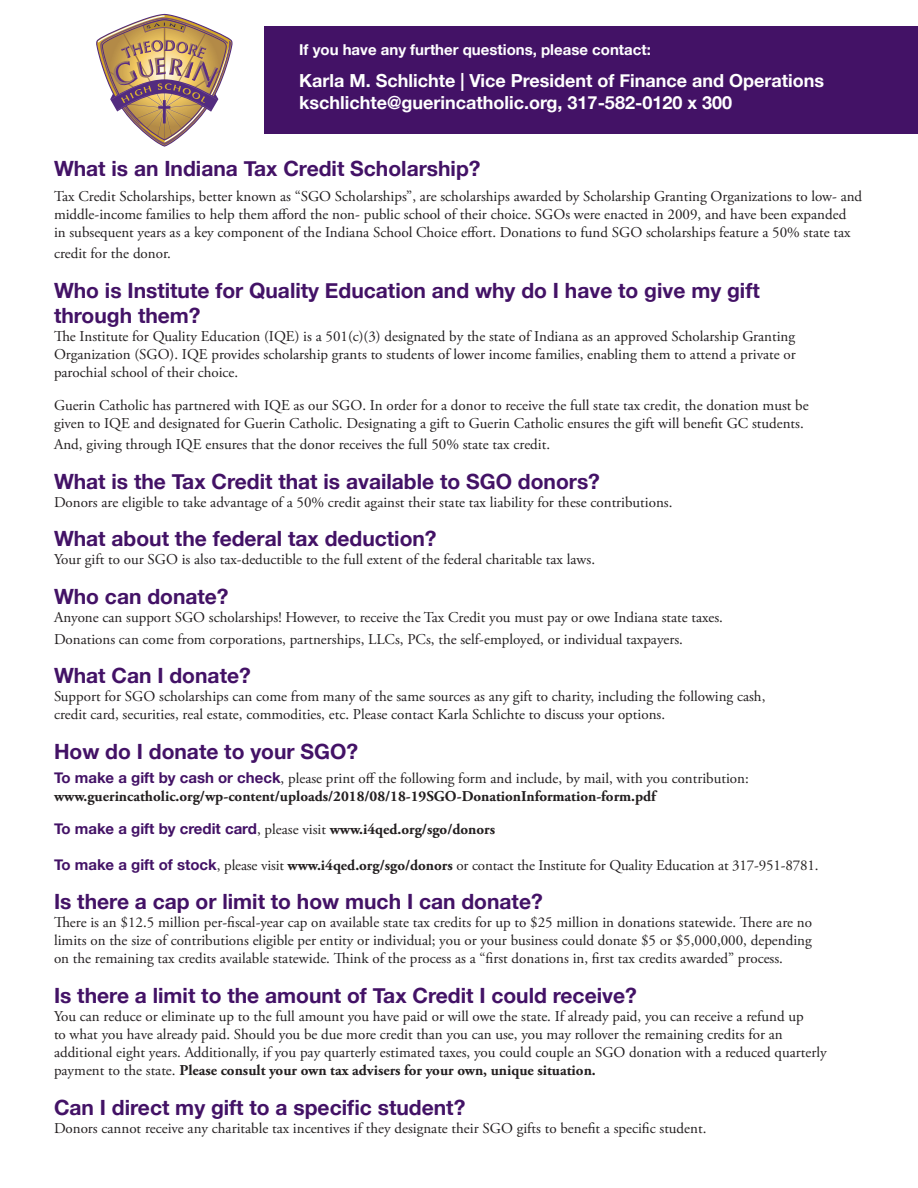
<style>
.page{position:relative;width:918px;height:1188px;background:#fff}
.page>*{position:absolute;margin:0;border:0;box-sizing:border-box;transform-origin:0 0}
.t1{font:700 21px/25.2px "Helvetica Neue";color:#431266}
.t2{font:700 18px "Helvetica Neue";color:#fff}
.t3{font:15px/18px "Adobe Garamond Pro";color:#231f20}
.t4{font:700 15px/18px "Adobe Garamond Pro";color:#231f20}
.t5{font:700 15px "Helvetica Neue";color:#fff}
.s1{font-family:"Helvetica Neue";color:#431266}
.s2{font-weight:400}
.s3{font-family:"Helvetica Neue";font-weight:700;color:#431266}
.s4{font-weight:700}
</style>
<div class="page">
<div style="left:265px;top:26px;width:653px;height:108px;background:#431266"></div>
<svg style="left:96px;top:14px;width:137px;height:133px"></svg>
<p class="t5" style="left:299px;top:38px;width:353px">If you have any further questions, please contact:</p>
<p class="t2" style="left:299px;top:66px;width:526px">Karla M. Schlichte | Vice President of Finance and Operations</p>
<p class="t2" style="left:299px;top:88px;width:434px">kschlichte@guerincatholic.org, 317-582-0120 x 300</p>
<p class="t1" style="left:54px;top:156px;width:428px">What is an Indiana Tax Credit Scholarship?</p>
<p class="t3" style="left:54px;top:188px;width:810px">Tax Credit Scholarships, better known as “SGO Scholarships”, are scholarships awarded by Scholarship Granting Organizations to low- and middle-income families to help them afford the non- public school of their choice. SGOs were enacted in 2009, and have been expanded<br>in subsequent years as a key component of the Indiana School Choice effort. Donations to fund SGO scholarships feature a 50% state tax</p>
<p class="t3" style="left:54px;top:245px;width:118px">credit for the donor.</p>
<p class="t1" style="left:54px;top:278px;width:707px">Who is Institute for Quality Education and why do I have to give my gift through them?</p>
<p class="t3" style="left:54px;top:328px;width:743px;text-align:justify">The Institute for Quality Education (IQE) is a 501(c)(3) designated by the state of Indiana as an approved Scholarship Granting Organization (SGO). IQE provides scholarship grants to students of lower income families, enabling them to attend a private or parochial school of their choice.</p>
<p class="t3" style="left:54px;top:396px;width:756px">Guerin Catholic has partnered with IQE as our SGO. In order for a donor to receive the full state tax credit, the donation must be given to IQE and designated for Guerin Catholic. Designating a gift to Guerin Catholic ensures the gift will benefit GC students.</p>
<p class="t3" style="left:54px;top:436px;width:498px">And, giving through IQE ensures that the donor receives the full 50% state tax credit.</p>
<p class="t1" style="left:54px;top:469px;width:547px">What is the Tax Credit that is available to SGO donors?</p>
<p class="t3" style="left:54px;top:494px;width:620px">Donors are eligible to take advantage of a 50% credit against their state tax liability for these contributions.</p>
<p class="t1" style="left:54px;top:527px;width:384px">What about the federal tax deduction?</p>
<p class="t3" style="left:54px;top:551px;width:543px">Your gift to our SGO is also tax-deductible to the full extent of the federal charitable tax laws.</p>
<p class="t1" style="left:54px;top:584px;width:176px">Who can donate?</p>
<p class="t3" style="left:54px;top:607px;width:670px;line-height:21.6px">Anyone can support SGO scholarships! However, to receive the Tax Credit you must pay or owe Indiana state taxes.<br>Donations can come from corporations, partnerships, LLCs, PCs, the self-employed, or individual taxpayers.</p>
<p class="t1" style="left:54px;top:664px;width:198px">What Can I donate?</p>
<p class="t3" style="left:54px;top:688px;width:713px">Support for SGO scholarships can come from many of the same sources as any gift to charity, including the following cash, credit card, securities, real estate, commodities, etc. Please contact Karla Schlichte to discuss your options.</p>
<p class="t1" style="left:54px;top:739px;width:306px">How do I donate to your SGO?</p>
<p class="t4" style="left:54px;top:770px;width:696px"><span class="s1">To make a gift by cash or check</span><span class="s2">, please print off the following form and include, by mail, with you contribution: </span>www.guerincatholic.org/wp-content/uploads/2018/08/18-19SGO-DonationInformation-form.pdf</p>
<p class="t4" style="left:54px;top:820px;width:443px"><span class="s1">To make a gift by credit card</span><span class="s2">, please visit</span> www.i4qed.org/sgo/donors</p>
<p class="t3" style="left:54px;top:857px;width:766px"><span class="s3">To make a gift of stock</span>, please visit <span class="s4">www.i4qed.org/sgo/donors</span> or contact the Institute for Quality Education at 317-951-8781.</p>
<p class="t1" style="left:54px;top:890px;width:490px">Is there a cap or limit to how much I can donate?</p>
<p class="t3" style="left:54px;top:914px;width:760px">There is an $12.5 million per-fiscal-year cap on available state tax credits for up to $25 million in donations statewide. There are no</p>
<p class="t3" style="left:54px;top:932px;width:759px">limits on the size of contributions eligible per entity or individual; you or your business could donate $5 or $5,000,000, depending</p>
<p class="t3" style="left:54px;top:950px;width:731px">on the remaining tax credits available statewide. Think of the process as a “first donations in, first tax credits awarded” process.</p>
<p class="t1" style="left:54px;top:984px;width:584px">Is there a limit to the amount of Tax Credit I could receive?</p>
<p class="t3" style="left:54px;top:1008px;width:774px">You can reduce or eliminate up to the full amount you have paid or will owe the state. If already paid, you can receive a refund up<br>to what you have already paid. Should you be due more credit than you can use, you may rollover the remaining credits for an additional eight years. Additionally, if you pay quarterly estimated taxes, you could couple an SGO donation with a reduced quarterly payment to the state. <span class="s4">Please consult your own tax advisers for your own, unique situation.</span></p>
<p class="t1" style="left:54px;top:1095px;width:413px">Can I direct my gift to a specific student?</p>
<p class="t3" style="left:54px;top:1119px;width:654px">Donors cannot receive any charitable tax incentives if they designate their SGO gifts to benefit a specific student.</p>
</div>
